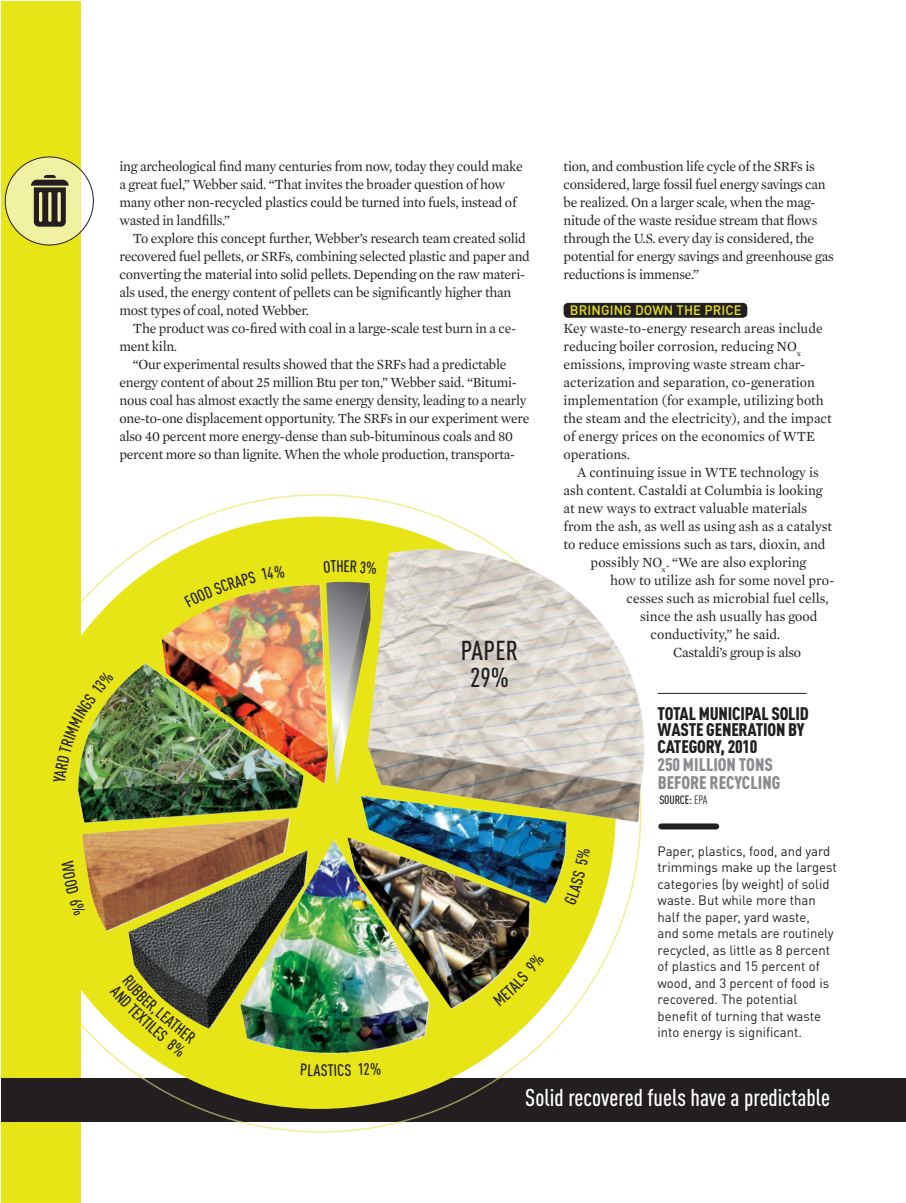
<style>
.page{position:relative;width:906px;height:1203px;background:#fff}
.page>*{position:absolute;margin:0;border:0;box-sizing:border-box;transform-origin:0 0}
.t1{font:500 condensed 27px/27px "DINOT";letter-spacing:.01em;color:#231f20;text-align:center}
.t2{font:500 condensed 24px "DINOT";color:#fff}
.t3{font:900 condensed 18px/16.5px "DINOT";letter-spacing:-.01em;color:#231f20}
.t4{font:900 condensed 18px/18px "DINOT";color:#8a8c8f}
.t5{font:500 condensed 16.35px "DINOT";color:#231f20}
.t6{font:14.25px/18px "Mercury Text G1";letter-spacing:-.02em;color:#231f20}
.t7{font:14.25px/18px "Mercury Text G1";color:#231f20}
.t8{font:13.5px/16.5px "DINOT";color:#231f20}
.t9{font:500 13.5px "DINOT";letter-spacing:.01em;color:#e7e515}
.t10{font:500 condensed 12px "DINOT";letter-spacing:-.01em;color:#231f20}
.s1{font-weight:400}
</style>
<div class="page">
<div style="left:563px;top:303px;width:184px;height:15px;background:#231f20;border-radius:4px"></div>
<div style="left:1px;top:1px;width:80px;height:1201px;background:#e7e515"></div>
<svg style="left:5px;top:157px;width:88px;height:88px"></svg>
<div style="left:1px;top:1078px;width:904px;height:44px;background:#231f20"></div>
<hr style="left:657px;top:693px;width:149px;height:1px;background:#231f20">
<svg style="left:125px;top:494px;width:516px;height:638px"></svg>
<svg style="left:22px;top:516px;width:593px;height:592px;background:#cfcf5a"></svg>
<img style="left:378px;top:549px;width:55px;height:11px">
<div style="left:661px;top:823px;width:55px;height:6px;background:#231f20"></div>
<div style="left:564px;top:847px;width:26px;height:58px;background:#e7e515"></div>
<img style="left:22px;top:560px;width:522px;height:562px">
<p class="t6" style="left:119px;top:157px;width:405px">ing archeological find many centuries from now, today they could make a great fuel,” Webber said. “That invites the broader question of how many other non-recycled plastics could be turned into fuels, instead of wasted in landfills.”</p>
<p class="t6" style="left:119px;top:229px;width:412px;text-indent:14px">To explore this concept further, Webber’s research team created solid recovered fuel pellets, or SRFs, combining selected plastic and paper and converting the material into solid pellets. Depending on the raw materi&shy;als used, the energy content of pellets can be significantly higher than most types of coal, noted Webber.</p>
<p class="t6" style="left:119px;top:319px;width:398px;text-indent:14px">The product was co-fired with coal in a large-scale test burn in a ce&shy;ment kiln.</p>
<p class="t6" style="left:119px;top:355px;width:411px;text-indent:14px">“Our experimental results showed that the SRFs had a predictable energy content of about 25 million Btu per ton,” Webber said. “Bitumi&shy;nous coal has almost exactly the same energy density, leading to a nearly one-to-one displacement opportunity. The SRFs in our experiment were also 40 percent more energy-dense than sub-bituminous coals and 80 percent more so than lignite. When the whole production, transporta-</p>
<h1 class="t1" style="left:461px;top:637px;width:59px">PAPER<br>29%</h1>
<p class="t5" style="left:321px;top:1060px;width:8px">S</p>
<p class="t5" style="left:333px;top:1060px;width:38px;rotate:-2deg">ICS 12</p>
<p class="t6" style="left:563px;top:157px;width:271px">tion, and combustion life cycle of the SRFs is considered, large fossil fuel energy savings can be realized. On a larger scale, when the mag&shy;nitude of the waste residue stream that flows through the U.S. every day is considered, the potential for energy savings and greenhouse gas reductions is immense.”</p>
<p class="t9" style="left:570px;top:301px;width:173px">BRINGING DOWN THE PRICE</p>
<p class="t7" style="left:563px;top:319px;width:270px">Key waste-to-energy research areas include reducing boiler corrosion, reducing NO<sub>x </sub>emissions, improving waste stream char&shy;acterization and separation, co-generation implementation (for example, utilizing both the steam and the electricity), and the impact of energy prices on the economics of WTE operations.</p>
<p class="t7" style="left:577px;top:463px;width:243px">A continuing issue in WTE technology is</p>
<p class="t7" style="left:563px;top:481px;width:261px">ash content. Castaldi at Columbia is looking</p>
<p class="t7" style="left:563px;top:499px;width:245px">at new ways to extract valuable materials</p>
<p class="t7" style="left:563px;top:517px;width:270px">from the ash, as well as using ash as a catalyst</p>
<p class="t7" style="left:563px;top:535px;width:263px">to reduce emissions such as tars, dioxin, and</p>
<p class="t7" style="left:590px;top:553px;width:217px">possibly NO<sub>x</sub>. “We are also exploring</p>
<p class="t7" style="left:610px;top:571px;width:226px">how to utilize ash for some novel pro-</p>
<p class="t7" style="left:626px;top:589px;width:203px">cesses such as microbial fuel cells,</p>
<p class="t7" style="left:640px;top:607px;width:179px">since the ash usually has good</p>
<p class="t7" style="left:650px;top:625px;width:131px">conductivity,” he said.</p>
<p class="t6" style="left:673px;top:643px;width:129px">Castaldi’s group is also</p>
<p class="t3" style="left:657px;top:704px;width:153px">TOTAL MUNICIPAL SOLID<br>WASTE GENERATION BY<br>CATEGORY, 2010</p>
<p class="t4" style="left:657px;top:755px;width:124px">250 MILLION TONS<br>BEFORE RECYCLING</p>
<p class="t10" style="left:659px;top:792px;width:49px">SOURCE: <span class="s1">EPA</span></p>
<p class="t8" style="left:657px;top:842px;width:181px">Paper, plastics, food, and yard trimmings make up the largest categories (by weight) of solid waste. But while more than half the paper, yard waste,<br>and some metals are routinely recycled, as little as 8 percent of plastics and 15 percent of wood, and 3 percent of food is recovered. The potential benefit of turning that waste into energy is significant.</p>
<h2 class="t2" style="left:525px;top:1083px;width:306px">Solid recovered fuels have a predictable</h2>
</div>
